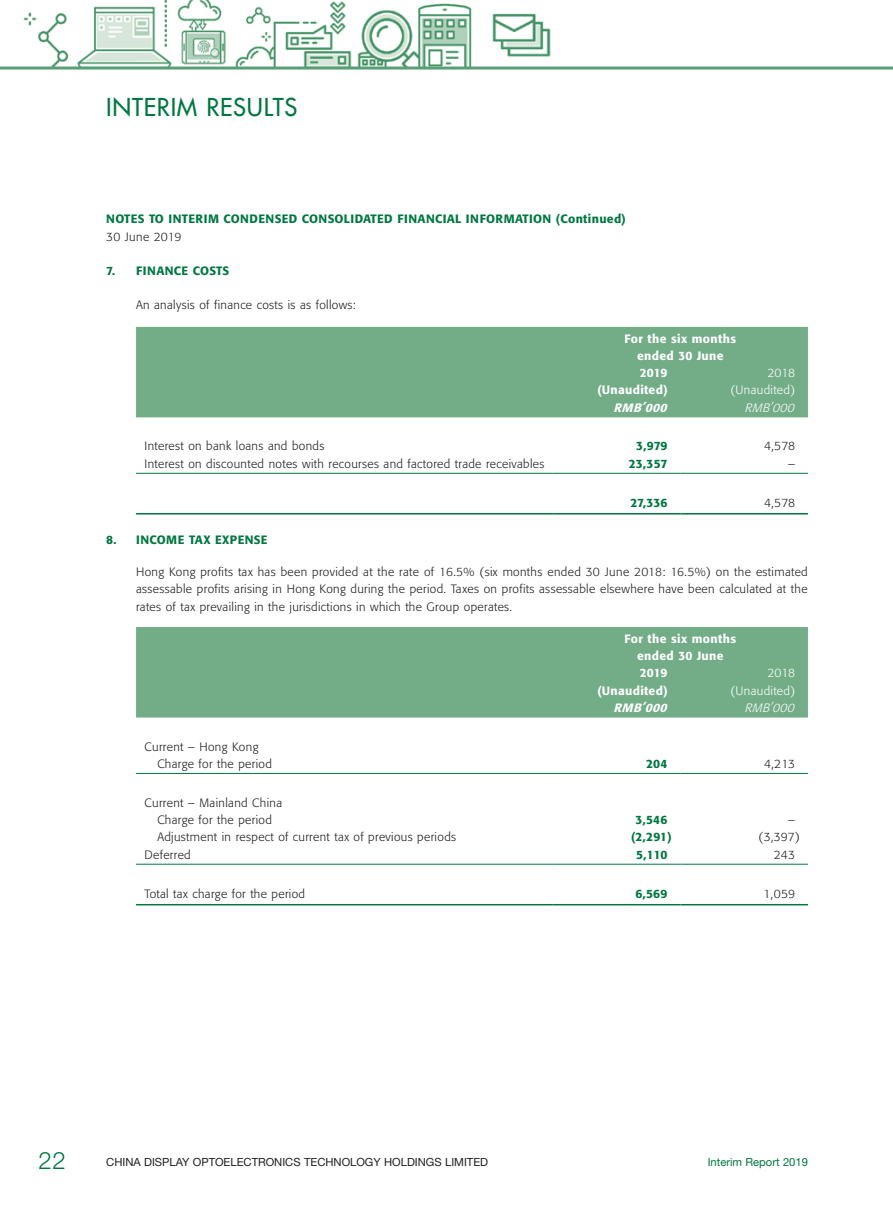
<style>
.page{position:relative;width:893px;height:1212px;background:#fff}
.page>*{position:absolute;margin:0;border:0;box-sizing:border-box;transform-origin:0 0}
.t1{font:500 24px "Futura Std";letter-spacing:.03em;color:#007741}
.t2{font:300 24px "Helvetica Neue LT Std";color:#007741}
.Body_Text{font:300 12px/17.2px "Formata";letter-spacing:.03em;color:#231f20;text-align:justify}
.Heading_1{font:500 12px "Formata";letter-spacing:.03em;color:#007741}
.Body_Text-2{font:500 12px "Formata";letter-spacing:.03em;color:#fff}
.Body_Text-3{font:500 12px "Formata";letter-spacing:.01em;color:#007741}
.Body_Text-4{font:300 12px "Formata";letter-spacing:.03em;color:#fff}
.Body_Text-5{font:italic 500 12px "Formata";color:#fff}
.Body_Text-6{font:italic 300 12px "Formata";color:#fff}
.Body_Text-7{font:300 12px "Formata";letter-spacing:.01em;color:#231f20}
.t3{font:11.25px "Helvetica Neue LT Std";color:#231f20}
.t4{font:11.25px "Helvetica Neue LT Std";color:#007741}
</style>
<div class="page">
<img style="left:0;top:0;width:893px;height:906px">
<hr style="left:0;top:67px;width:893px;height:3px;background:#599f76">
<div style="left:136px;top:327px;width:672px;height:90px;background:#72ad88"></div>
<hr style="left:136px;top:473px;width:417px;height:1px;background:#007741">
<hr style="left:553px;top:473px;width:127px;height:1px;background:#007741">
<hr style="left:680px;top:473px;width:128px;height:1px;background:#007741">
<hr style="left:136px;top:513px;width:417px;height:1px;background:#007741">
<hr style="left:553px;top:513px;width:127px;height:1px;background:#007741">
<hr style="left:680px;top:513px;width:128px;height:1px;background:#007741">
<div style="left:136px;top:627px;width:672px;height:90px;background:#72ad88"></div>
<hr style="left:136px;top:773px;width:417px;height:1px;background:#007741">
<hr style="left:553px;top:773px;width:127px;height:1px;background:#007741">
<hr style="left:680px;top:773px;width:128px;height:1px;background:#007741">
<hr style="left:136px;top:864px;width:417px;height:1px;background:#007741">
<hr style="left:553px;top:864px;width:127px;height:1px;background:#007741">
<hr style="left:680px;top:864px;width:128px;height:1px;background:#007741">
<hr style="left:136px;top:904px;width:417px;height:1px;background:#007741">
<hr style="left:553px;top:904px;width:127px;height:1px;background:#007741">
<hr style="left:680px;top:904px;width:128px;height:1px;background:#007741">
<h1 class="t1" style="left:106px;top:92px;width:193px">INTERIM RESULTS</h1>
<p class="Heading_1" style="left:106px;top:212px;width:521px">NOTES TO INTERIM CONDENSED CONSOLIDATED FINANCIAL INFORMATION (Continued)</p>
<p class="Body_Text-7" style="left:106px;top:229px;width:77px">30 June 2019</p>
<p class="Heading_1" style="left:106px;top:263px;width:125px">7. FINANCE COSTS</p>
<p class="Body_Text" style="left:136px;top:296px;width:221px">An analysis of finance costs is as follows:</p>
<p class="Body_Text-2" style="left:625px;top:331px;width:113px">For the six months</p>
<p class="Body_Text-2" style="left:637px;top:348px;width:88px">ended 30 June</p>
<p class="Body_Text-2" style="left:640px;top:365px;width:29px">2019</p>
<p class="Body_Text-4" style="left:767px;top:366px;width:29px">2018</p>
<p class="Body_Text-2" style="left:597px;top:383px;width:72px">(Unaudited)</p>
<p class="Body_Text-4" style="left:730px;top:383px;width:66px">(Unaudited)</p>
<p class="Body_Text-5" style="left:613px;top:400px;width:58px">RMB’000</p>
<p class="Body_Text-6" style="left:744px;top:400px;width:55px">RMB’000</p>
<p class="Body_Text" style="left:145px;top:438px;width:181px">Interest on bank loans and bonds</p>
<p class="Body_Text-3" style="left:636px;top:439px;width:33px">3,979</p>
<p class="Body_Text" style="left:764px;top:438px;width:33px">4,578</p>
<p class="Body_Text" style="left:145px;top:455px;width:401px">Interest on discounted notes with recourses and factored trade receivables</p>
<p class="Body_Text-3" style="left:629px;top:456px;width:40px">23,357</p>
<p class="Body_Text" style="left:788px;top:455px;width:8px">–</p>
<p class="Body_Text-3" style="left:630px;top:495px;width:39px">27,336</p>
<p class="Body_Text" style="left:764px;top:494px;width:33px">4,578</p>
<p class="Heading_1" style="left:106px;top:532px;width:163px">8. INCOME TAX EXPENSE</p>
<p class="Body_Text" style="left:136px;top:563px;width:673px">Hong Kong profits tax has been provided at the rate of 16.5% (six months ended 30 June 2018: 16.5%) on the estimated assessable profits arising in Hong Kong during the period. Taxes on profits assessable elsewhere have been calculated at the rates of tax prevailing in the jurisdictions in which the Group operates.</p>
<p class="Body_Text-2" style="left:625px;top:631px;width:113px">For the six months</p>
<p class="Body_Text-2" style="left:637px;top:648px;width:88px">ended 30 June</p>
<p class="Body_Text-2" style="left:640px;top:666px;width:29px">2019</p>
<p class="Body_Text-4" style="left:767px;top:666px;width:29px">2018</p>
<p class="Body_Text-2" style="left:597px;top:683px;width:72px">(Unaudited)</p>
<p class="Body_Text-4" style="left:730px;top:683px;width:66px">(Unaudited)</p>
<p class="Body_Text-5" style="left:613px;top:700px;width:58px">RMB’000</p>
<p class="Body_Text-6" style="left:744px;top:700px;width:55px">RMB’000</p>
<p class="Body_Text" style="left:145px;top:738px;width:115px">Current – Hong Kong</p>
<p class="Body_Text" style="left:157px;top:755px;width:116px">Charge for the period</p>
<p class="Body_Text-3" style="left:646px;top:756px;width:23px">204</p>
<p class="Body_Text" style="left:764px;top:755px;width:33px">4,213</p>
<p class="Body_Text" style="left:145px;top:794px;width:139px">Current – Mainland China</p>
<p class="Body_Text" style="left:157px;top:811px;width:116px">Charge for the period</p>
<p class="Body_Text-3" style="left:635px;top:812px;width:34px">3,546</p>
<p class="Body_Text" style="left:788px;top:811px;width:8px">–</p>
<p class="Body_Text" style="left:157px;top:828px;width:300px">Adjustment in respect of current tax of previous periods</p>
<p class="Body_Text-3" style="left:631px;top:830px;width:42px">(2,291)</p>
<p class="Body_Text" style="left:759px;top:828px;width:43px">(3,397)</p>
<p class="Body_Text" style="left:145px;top:846px;width:48px">Deferred</p>
<p class="Body_Text-3" style="left:636px;top:847px;width:33px">5,110</p>
<p class="Body_Text" style="left:774px;top:846px;width:23px">243</p>
<p class="Body_Text" style="left:145px;top:885px;width:162px">Total tax charge for the period</p>
<p class="Body_Text-3" style="left:635px;top:886px;width:34px">6,569</p>
<p class="Body_Text" style="left:763px;top:885px;width:33px">1,059</p>
<h1 class="t2" style="left:38px;top:1146px;width:29px">22</h1>
<p class="t3" style="left:106px;top:1155px;width:383px">CHINA DISPLAY OPTOELECTRONICS TECHNOLOGY HOLDINGS LIMITED</p>
<p class="t4" style="left:708px;top:1155px;width:102px">Interim Report 2019</p>
</div>
